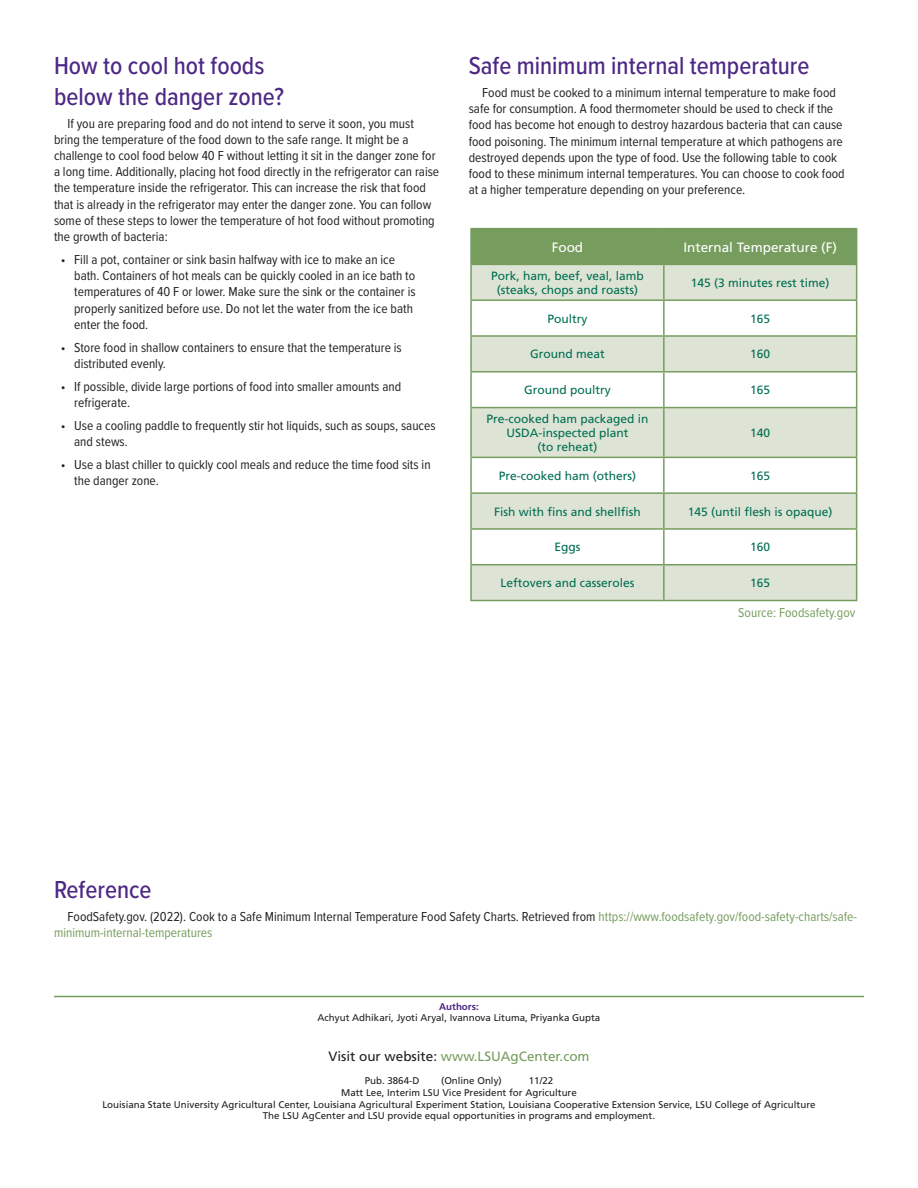
<style>
.page{position:relative;width:918px;height:1188px;background:#fff}
.page>*{position:absolute;margin:0;border:0;box-sizing:border-box;transform-origin:0 0}
.Paragraph_Heading_3{font:500 25.5px/30.6px "Proxima Nova Cond";color:#4d2884}
.Body_text{font:13.5px/16.2px "Proxima Nova Cond";color:#231f20}
.Bullets{font:13.5px/16.2px "Proxima Nova Cond";color:#231f20}
.Website{font:13.5px "Frutiger LT Std";color:#779d5e}
.Table_text_-_header{font:13.5px "Frutiger LT Std";color:#fff}
.Body_text-2{font:13.5px "Proxima Nova Cond";color:#779d5e}
.Table_text_-_body{font:12px/14.4px "Frutiger LT Std";color:#006e51;text-align:center}
.indicia{font:9.75px "Frutiger LT Std";color:#231f20}
.indicia-2{font:700 9.75px "Frutiger LT Std";color:#4d2884}
.s1{color:#779d5e}
.s2{color:#231f20}
</style>
<div class="page">
<hr style="left:54px;top:996px;width:810px;height:1px;background:#779d5e">
<div style="left:472px;top:229px;width:384px;height:35px;background:#779d5e"></div>
<svg style="left:472px;top:265px;width:384px;height:335px;fill:#dee4d5"></svg>
<hr style="left:470px;top:265px;width:2px;height:34px;background:#779d5e">
<hr style="left:663px;top:265px;width:2px;height:34px;background:#779d5e">
<hr style="left:856px;top:265px;width:1px;height:34px;background:#779d5e">
<hr style="left:470px;top:299px;width:194px;height:2px;background:#779d5e">
<hr style="left:470px;top:301px;width:2px;height:34px;background:#779d5e">
<hr style="left:664px;top:299px;width:193px;height:2px;background:#779d5e">
<hr style="left:663px;top:301px;width:2px;height:34px;background:#779d5e">
<hr style="left:856px;top:301px;width:1px;height:34px;background:#779d5e">
<hr style="left:470px;top:335px;width:194px;height:2px;background:#779d5e">
<hr style="left:470px;top:337px;width:2px;height:34px;background:#779d5e">
<hr style="left:664px;top:335px;width:193px;height:2px;background:#779d5e">
<hr style="left:663px;top:337px;width:2px;height:34px;background:#779d5e">
<hr style="left:856px;top:337px;width:1px;height:34px;background:#779d5e">
<hr style="left:470px;top:371px;width:194px;height:2px;background:#779d5e">
<hr style="left:470px;top:373px;width:2px;height:34px;background:#779d5e">
<hr style="left:664px;top:371px;width:193px;height:2px;background:#779d5e">
<hr style="left:663px;top:373px;width:2px;height:34px;background:#779d5e">
<hr style="left:856px;top:373px;width:1px;height:34px;background:#779d5e">
<hr style="left:470px;top:407px;width:194px;height:1px;background:#779d5e">
<hr style="left:470px;top:408px;width:2px;height:49px;background:#779d5e">
<hr style="left:664px;top:407px;width:193px;height:1px;background:#779d5e">
<hr style="left:663px;top:408px;width:2px;height:49px;background:#779d5e">
<hr style="left:856px;top:408px;width:1px;height:49px;background:#779d5e">
<hr style="left:470px;top:457px;width:194px;height:1px;background:#779d5e">
<hr style="left:470px;top:458px;width:2px;height:34px;background:#779d5e">
<hr style="left:664px;top:457px;width:193px;height:1px;background:#779d5e">
<hr style="left:663px;top:458px;width:2px;height:34px;background:#779d5e">
<hr style="left:856px;top:458px;width:1px;height:34px;background:#779d5e">
<hr style="left:470px;top:492px;width:194px;height:2px;background:#779d5e">
<hr style="left:470px;top:494px;width:2px;height:34px;background:#779d5e">
<hr style="left:664px;top:492px;width:193px;height:2px;background:#779d5e">
<hr style="left:663px;top:494px;width:2px;height:34px;background:#779d5e">
<hr style="left:856px;top:494px;width:1px;height:34px;background:#779d5e">
<hr style="left:470px;top:528px;width:194px;height:2px;background:#779d5e">
<hr style="left:470px;top:530px;width:2px;height:34px;background:#779d5e">
<hr style="left:664px;top:528px;width:193px;height:2px;background:#779d5e">
<hr style="left:663px;top:530px;width:2px;height:34px;background:#779d5e">
<hr style="left:856px;top:530px;width:1px;height:34px;background:#779d5e">
<hr style="left:470px;top:564px;width:194px;height:1px;background:#779d5e">
<hr style="left:470px;top:565px;width:2px;height:35px;background:#779d5e">
<hr style="left:664px;top:564px;width:193px;height:1px;background:#779d5e">
<hr style="left:663px;top:565px;width:2px;height:35px;background:#779d5e">
<hr style="left:856px;top:565px;width:1px;height:35px;background:#779d5e">
<hr style="left:470px;top:600px;width:194px;height:1px;background:#779d5e">
<hr style="left:664px;top:600px;width:193px;height:1px;background:#779d5e">
<hr style="left:470px;top:228px;width:194px;height:1px;background:#779d5e">
<hr style="left:470px;top:229px;width:2px;height:35px;background:#779d5e">
<hr style="left:664px;top:228px;width:193px;height:1px;background:#779d5e">
<hr style="left:663px;top:229px;width:2px;height:35px;background:#779d5e">
<hr style="left:856px;top:229px;width:1px;height:35px;background:#779d5e">
<hr style="left:470px;top:264px;width:194px;height:1px;background:#779d5e">
<hr style="left:664px;top:264px;width:193px;height:1px;background:#779d5e">
<h3 class="Paragraph_Heading_3" style="left:54px;top:49px;width:231px">How to cool hot foods below the danger zone?</h3>
<p class="Body_text" style="left:54px;top:115px;width:387px;text-indent:14px">If you are preparing food and do not intend to serve it soon, you must bring the temperature of the food down to the safe range. It might be a challenge to cool food below 40 F without letting it sit in the danger zone for a long time. Additionally, placing hot food directly in the refrigerator can raise the temperature inside the refrigerator. This can increase the risk that food that is already in the refrigerator may enter the danger zone. You can follow some of these steps to lower the temperature of hot food without promoting the growth of bacteria:</p>
<p class="Bullets" style="left:74px;top:251px;width:343px;text-indent:-14px">• Fill a pot, container or sink basin halfway with ice to make an ice bath. Containers of hot meals can be quickly cooled in an ice bath to temperatures of 40 F or lower. Make sure the sink or the container is properly sanitized before use. Do not let the water from the ice bath enter the food.</p>
<p class="Bullets" style="left:74px;top:339px;width:329px;text-indent:-14px">• Store food in shallow containers to ensure that the temperature is distributed evenly.</p>
<p class="Bullets" style="left:74px;top:378px;width:329px;text-indent:-14px">• If possible, divide large portions of food into smaller amounts and refrigerate.</p>
<p class="Bullets" style="left:74px;top:417px;width:363px;text-indent:-14px">• Use a cooling paddle to frequently stir hot liquids, such as soups, sauces and stews.</p>
<p class="Bullets" style="left:74px;top:456px;width:358px;text-indent:-14px">• Use a blast chiller to quickly cool meals and reduce the time food sits in the danger zone.</p>
<h3 class="Paragraph_Heading_3" style="left:469px;top:49px;width:342px">Safe minimum internal temperature</h3>
<p class="Body_text" style="left:469px;top:84px;width:378px;text-indent:14px">Food must be cooked to a minimum internal temperature to make food safe for consumption. A food thermometer should be used to check if the food has become hot enough to destroy hazardous bacteria that can cause food poisoning. The minimum internal temperature at which pathogens are destroyed depends upon the type of food. Use the following table to cook food to these minimum internal temperatures. You can choose to cook food at a higher temperature depending on your preference.</p>
<p class="Table_text_-_header" style="left:552px;top:239px;width:33px">Food</p>
<p class="Table_text_-_header" style="left:683px;top:239px;width:155px">Internal Temperature (F)</p>
<p class="Table_text_-_body" style="left:491px;top:268px;width:154px">Pork, ham, beef, veal, lamb (steaks, chops and roasts)</p>
<p class="Table_text_-_body" style="left:691px;top:276px;width:140px">145 (3 minutes rest time)</p>
<p class="Table_text_-_body" style="left:547px;top:311px;width:42px">Poultry</p>
<p class="Table_text_-_body" style="left:750px;top:311px;width:22px">165</p>
<p class="Table_text_-_body" style="left:530px;top:347px;width:76px">Ground meat</p>
<p class="Table_text_-_body" style="left:750px;top:347px;width:22px">160</p>
<p class="Table_text_-_body" style="left:524px;top:383px;width:88px">Ground poultry</p>
<p class="Table_text_-_body" style="left:750px;top:383px;width:22px">165</p>
<p class="Table_text_-_body" style="left:486px;top:411px;width:164px">Pre-cooked ham packaged in<br>USDA-inspected plant<br>(to reheat)</p>
<p class="Table_text_-_body" style="left:750px;top:426px;width:22px">140</p>
<p class="Table_text_-_body" style="left:499px;top:468px;width:139px">Pre-cooked ham (others)</p>
<p class="Table_text_-_body" style="left:750px;top:468px;width:22px">165</p>
<p class="Table_text_-_body" style="left:494px;top:504px;width:148px">Fish with fins and shellfish</p>
<p class="Table_text_-_body" style="left:688px;top:504px;width:146px">145 (until flesh is opaque)</p>
<p class="Table_text_-_body" style="left:554px;top:540px;width:28px">Eggs</p>
<p class="Table_text_-_body" style="left:750px;top:540px;width:22px">160</p>
<p class="Table_text_-_body" style="left:500px;top:576px;width:136px">Leftovers and casseroles</p>
<p class="Table_text_-_body" style="left:750px;top:576px;width:22px">165</p>
<p class="Body_text-2" style="left:738px;top:602px;width:119px">Source: Foodsafety.gov</p>
<h3 class="Paragraph_Heading_3" style="left:54px;top:873px;width:99px">Reference</h3>
<p class="Body_text" style="left:54px;top:907px;width:805px;text-indent:14px">FoodSafety.gov. (2022). Cook to a Safe Minimum Internal Temperature Food Safety Charts. Retrieved from <span class="s1">https://www.foodsafety.gov/food-safety-charts/safe&shy;minimum-internal-temperatures</span></p>
<p class="indicia-2" style="left:439px;top:1000px;width:41px">Authors:</p>
<p class="indicia" style="left:318px;top:1012px;width:284px">Achyut Adhikari, Jyoti Aryal, Ivannova Lituma, Priyanka Gupta</p>
<p class="Website" style="left:328px;top:1048px;width:263px"><span class="s2">Visit our website:</span> www.LSUAgCenter.com</p>
<p class="indicia" style="left:365px;top:1075px;width:56px">Pub. 3864-D</p>
<p class="indicia" style="left:441px;top:1075px;width:62px">(Online Only)</p>
<p class="indicia" style="left:529px;top:1075px;width:26px">11/22</p>
<p class="indicia" style="left:341px;top:1087px;width:237px">Matt Lee, Interim LSU Vice President for Agriculture</p>
<p class="indicia" style="left:102px;top:1099px;width:715px">Louisiana State University Agricultural Center, Louisiana Agricultural Experiment Station, Louisiana Cooperative Extension Service, LSU College of Agriculture</p>
<p class="indicia" style="left:263px;top:1110px;width:394px">The LSU AgCenter and LSU provide equal opportunities in programs and employment.</p>
</div>
